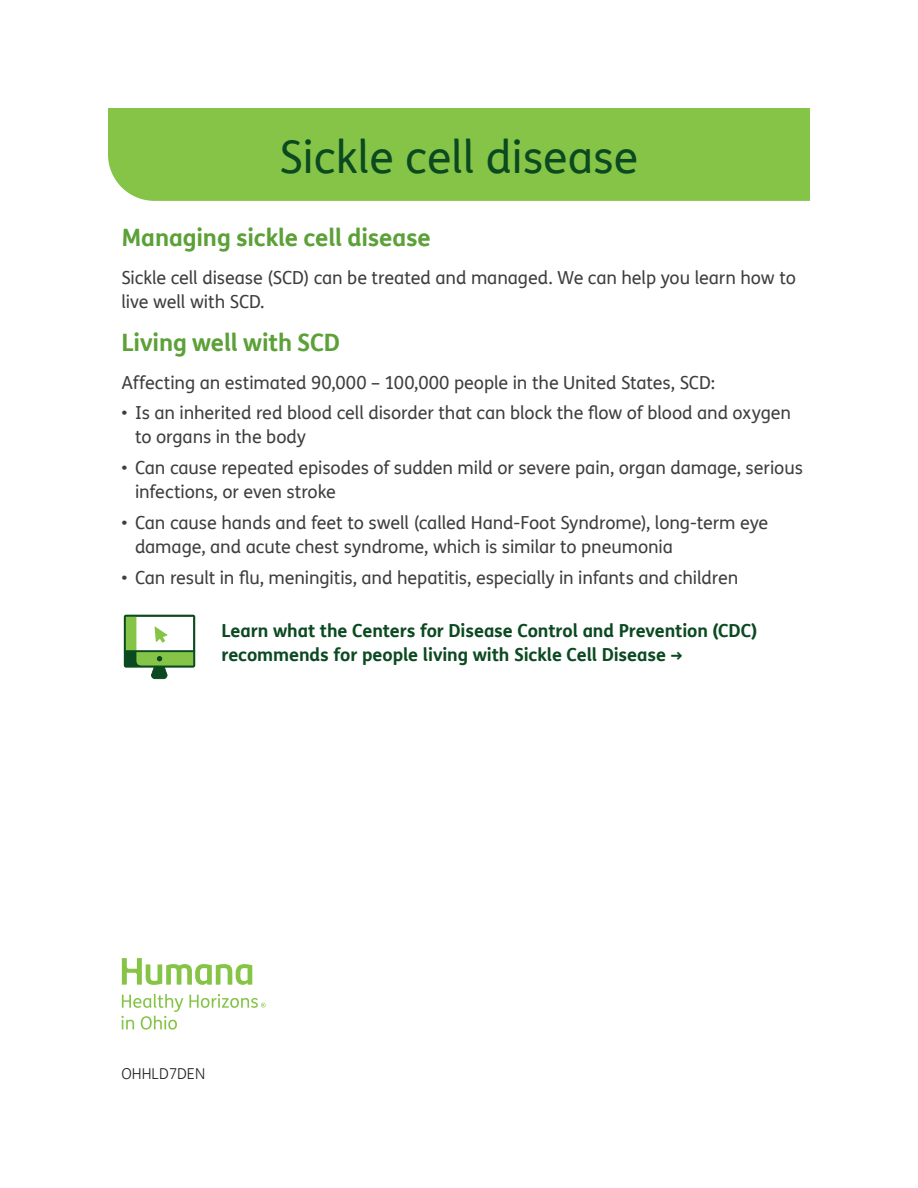
<style>
.page{position:relative;width:918px;height:1188px;background:#fff}
.page>*{position:absolute;margin:0;border:0;box-sizing:border-box;transform-origin:0 0}
.H1_Dark_Green{font:45px "FS Humana";color:#0b4920}
.H2_Contrast_Green_16{font:700 24px "FS Humana";letter-spacing:-.01em;color:#5ca138}
.t1{font:18px/24px "FS Humana";letter-spacing:-.005em;color:#3e3e3f}
.t2{font:700 18px/24px "FS Humana";letter-spacing:-.005em;color:#0b4920}
.t3{font:300 15px "FS Humana";color:#231f20}
</style>
<div class="page">
<div style="left:108px;top:108px;width:702px;height:93px;background:#85c447"></div>
<svg style="left:122px;top:994px;width:61px;height:36px"></svg>
<svg style="left:122px;top:958px;width:130px;height:27px"></svg>
<svg style="left:189px;top:994px;width:77px;height:14px"></svg>
<svg style="left:123px;top:614px;width:73px;height:66px"></svg>
<p class="H1_Dark_Green" style="left:280px;top:126px;width:360px">Sickle cell disease</p>
<p class="H2_Contrast_Green_16" style="left:122px;top:219px;width:311px">Managing sickle cell disease</p>
<p class="t1" style="left:122px;top:265px;width:676px">Sickle cell disease (SCD) can be treated and managed. We can help you learn how to live well with SCD.</p>
<p class="H2_Contrast_Green_16" style="left:122px;top:324px;width:220px">Living well with SCD</p>
<p class="t1" style="left:122px;top:370px;width:595px">Affecting an estimated 90,000 – 100,000 people in the United States, SCD:</p>
<p class="t1" style="left:135px;top:401px;width:658px;text-indent:-14px">• Is an inherited red blood cell disorder that can block the flow of blood and oxygen to organs in the body</p>
<p class="t1" style="left:135px;top:455px;width:669px;text-indent:-14px">• Can cause repeated episodes of sudden mild or severe pain, organ damage, serious infections, or even stroke</p>
<p class="t1" style="left:135px;top:510px;width:635px;text-indent:-14px">• Can cause hands and feet to swell (called Hand-Foot Syndrome), long-term eye damage, and acute chest syndrome, which is similar to pneumonia</p>
<p class="t1" style="left:122px;top:565px;width:618px">• Can result in flu, meningitis, and hepatitis, especially in infants and children</p>
<p class="t2" style="left:221px;top:618px;width:538px">Learn what the Centers for Disease Control and Prevention (CDC) recommends for people living with Sickle Cell Disease →</p>
<p class="t3" style="left:122px;top:1063px;width:85px">OHHLD7DEN</p>
</div>
